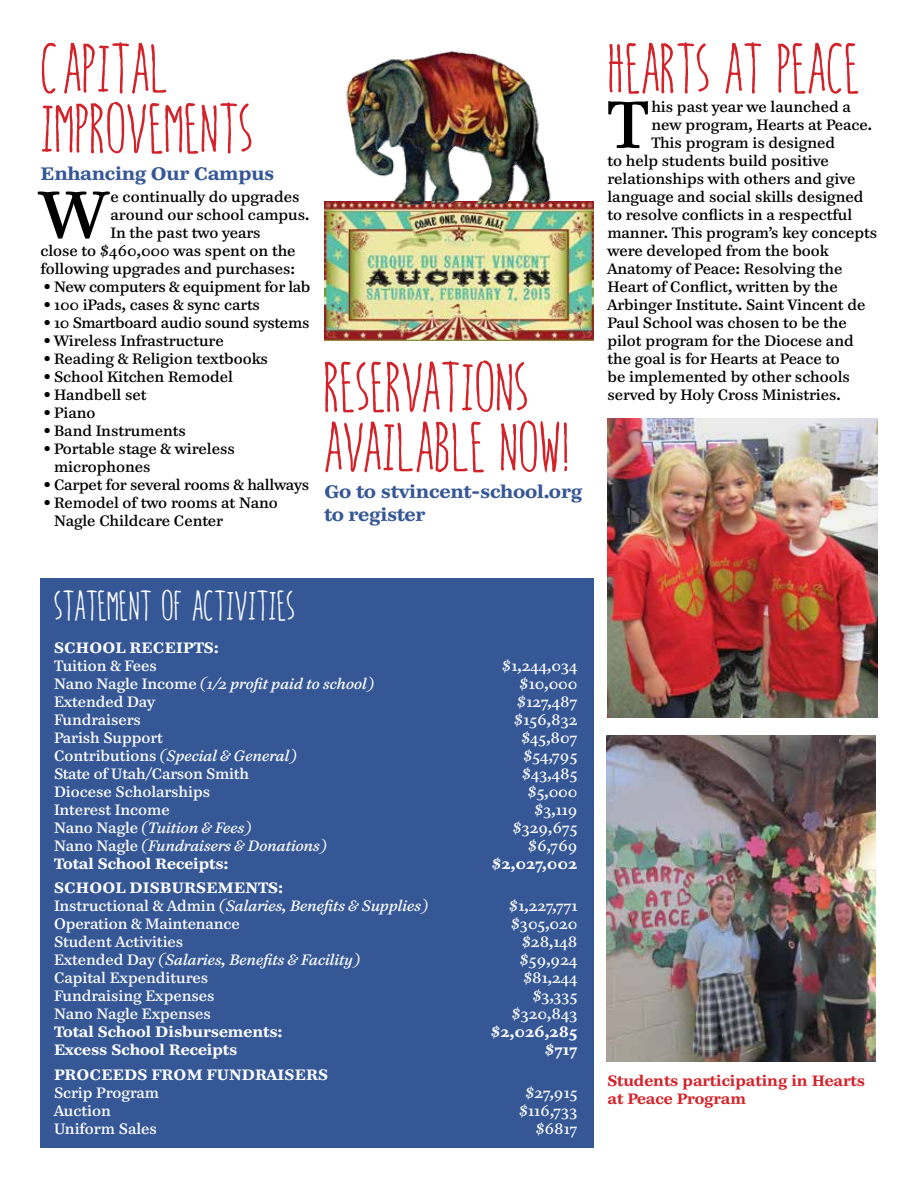
<style>
.page{position:relative;width:918px;height:1188px;background:#fff}
.page>*{position:absolute;margin:0;border:0;box-sizing:border-box;transform-origin:0 0}
.t1{font:66.45px "Paperback 9";color:#000}
.t2{font:60px/60px "hellogoodbye";letter-spacing:-.01em;color:#d2232a}
.t3{font:36px "hellogoodbye";letter-spacing:-.01em;color:#fff}
.t4{font:700 18px/22.5px "Paperback 6";letter-spacing:-.01em;color:#355795}
.t5{font:15px/18px "Paperback 9";color:#000}
.t6{font:15px "Paperback 9";color:#fff}
.t7{font:italic 15px/18px "Paperback 9";color:#fff}
.t8{font:700 15px "Paperback 9";color:#fff}
.t9{font:700 15px/18px "Paperback 9";color:#d2232a}
.s1{font-style:normal}
.s2{font-weight:700;font-style:normal}
</style>
<div class="page">
<div style="left:40px;top:578px;width:554px;height:570px;background:#355795"></div>
<img style="left:606px;top:736px;width:270px;height:326px">
<img style="left:608px;top:418px;width:270px;height:300px">
<img style="left:324px;top:201px;width:270px;height:139px">
<img style="left:337px;top:50px;width:223px;height:165px">
<h2 class="t2" style="left:40px;top:43px;width:215px">CAPITAL<br>IMPROVEMENTS</h2>
<p class="t4" style="left:40px;top:162px;width:235px">Enhancing Our Campus</p>
<h1 class="t1" style="left:40px;top:172px;width:68px">W</h1>
<p class="t5" style="left:111px;top:188px;width:190px">e continually do upgrades</p>
<p class="t5" style="left:111px;top:206px;width:200px">around our school campus.</p>
<p class="t5" style="left:111px;top:224px;width:151px">In the past two years</p>
<p class="t5" style="left:41px;top:242px;width:257px">close to $460,000 was spent on the</p>
<p class="t5" style="left:41px;top:260px;width:256px">following upgrades and purchases:</p>
<p class="t5" style="left:43px;top:278px;width:269px">• New computers &amp; equipment for lab</p>
<p class="t5" style="left:43px;top:296px;width:218px">• 100 iPads, cases &amp; sync carts</p>
<p class="t5" style="left:43px;top:314px;width:268px">• 10 Smartboard audio sound systems</p>
<p class="t5" style="left:43px;top:332px;width:182px">• Wireless Infrastructure</p>
<p class="t5" style="left:43px;top:350px;width:226px">• Reading &amp; Religion textbooks</p>
<p class="t5" style="left:43px;top:368px;width:191px">• School Kitchen Remodel</p>
<p class="t5" style="left:43px;top:386px;width:105px">• Handbell set</p>
<p class="t5" style="left:43px;top:404px;width:54px">• Piano</p>
<p class="t5" style="left:43px;top:422px;width:144px">• Band Instruments</p>
<p class="t5" style="left:54px;top:440px;width:182px;text-indent:-11px">• Portable stage &amp; wireless microphones</p>
<p class="t5" style="left:43px;top:476px;width:267px">• Carpet for several rooms &amp; hallways</p>
<p class="t5" style="left:54px;top:494px;width:225px;text-indent:-11px">• Remodel of two rooms at Nano<br>Nagle Childcare Center</p>
<h2 class="t2" style="left:324px;top:362px;width:250px">RESERVATIONS<br>AVAILABLE NOW!</h2>
<p class="t4" style="left:324px;top:480px;width:260px">Go to stvincent-school.org to register</p>
<h3 class="t3" style="left:54px;top:588px;width:243px">STATEMENT OF ACTIVITIES</h3>
<p class="t8" style="left:54px;top:638px;width:166px">SCHOOL RECEIPTS:</p>
<p class="t6" style="left:54px;top:656px;width:104px">Tuition &amp; Fees</p>
<p class="t6" style="left:502px;top:656px;width:77px">$1,244,034</p>
<p class="t7" style="left:54px;top:674px;width:322px"><span class="s1">Nano Nagle Income</span> (1/2 profit paid to school)</p>
<p class="t6" style="left:519px;top:674px;width:60px">$10,000</p>
<p class="t6" style="left:54px;top:692px;width:103px">Extended Day</p>
<p class="t6" style="left:517px;top:692px;width:62px">$127,487</p>
<p class="t6" style="left:54px;top:710px;width:88px">Fundraisers</p>
<p class="t6" style="left:514px;top:710px;width:65px">$156,832</p>
<p class="t6" style="left:54px;top:728px;width:110px">Parish Support</p>
<p class="t6" style="left:521px;top:728px;width:58px">$45,807</p>
<p class="t7" style="left:54px;top:746px;width:244px"><span class="s1">Contributions</span> (Special &amp; General)</p>
<p class="t6" style="left:523px;top:746px;width:56px">$54,795</p>
<p class="t6" style="left:54px;top:764px;width:197px">State of Utah/Carson Smith</p>
<p class="t6" style="left:522px;top:764px;width:57px">$43,485</p>
<p class="t6" style="left:54px;top:782px;width:158px">Diocese Scholarships</p>
<p class="t6" style="left:527px;top:782px;width:52px">$5,000</p>
<p class="t6" style="left:54px;top:800px;width:117px">Interest Income</p>
<p class="t6" style="left:534px;top:800px;width:45px">$3,119</p>
<p class="t7" style="left:54px;top:818px;width:199px"><span class="s1">Nano Nagle</span> (Tuition &amp; Fees)</p>
<p class="t6" style="left:512px;top:818px;width:67px">$329,675</p>
<p class="t7" style="left:54px;top:836px;width:274px"><span class="s1">Nano Nagle</span> (Fundraisers &amp; Donations)</p>
<p class="t6" style="left:528px;top:835px;width:51px">$6,769</p>
<p class="t8" style="left:54px;top:853px;width:176px">Total School Receipts:</p>
<p class="t8" style="left:492px;top:853px;width:87px">$2,027,002</p>
<p class="t7" style="left:54px;top:879px;width:376px"><span class="s2">SCHOOL DISBURSEMENTS:<br></span><span class="s1">Instructional &amp; Admin</span> (Salaries, Benefits &amp; Supplies)</p>
<p class="t6" style="left:509px;top:896px;width:70px">$1,227,771</p>
<p class="t6" style="left:54px;top:914px;width:187px">Operation &amp; Maintenance</p>
<p class="t6" style="left:511px;top:914px;width:68px">$305,020</p>
<p class="t6" style="left:54px;top:932px;width:131px">Student Activities</p>
<p class="t6" style="left:522px;top:932px;width:57px">$28,148</p>
<p class="t7" style="left:54px;top:951px;width:308px"><span class="s1">Extended Day</span> (Salaries, Benefits &amp; Facility)</p>
<p class="t6" style="left:520px;top:950px;width:59px">$59,924</p>
<p class="t6" style="left:54px;top:968px;width:156px">Capital Expenditures</p>
<p class="t6" style="left:523px;top:968px;width:56px">$81,244</p>
<p class="t6" style="left:54px;top:986px;width:162px">Fundraising Expenses</p>
<p class="t6" style="left:532px;top:986px;width:47px">$3,335</p>
<p class="t6" style="left:54px;top:1004px;width:158px">Nano Nagle Expenses</p>
<p class="t6" style="left:512px;top:1004px;width:68px">$320,843</p>
<p class="t8" style="left:54px;top:1022px;width:230px">Total School Disbursements:</p>
<p class="t8" style="left:490px;top:1022px;width:88px">$2,026,285</p>
<p class="t8" style="left:54px;top:1040px;width:185px">Excess School Receipts</p>
<p class="t8" style="left:545px;top:1040px;width:34px">$717</p>
<p class="t8" style="left:54px;top:1065px;width:276px">PROCEEDS FROM FUNDRAISERS</p>
<p class="t6" style="left:54px;top:1083px;width:107px">Scrip Program</p>
<p class="t6" style="left:525px;top:1083px;width:54px">$27,915</p>
<p class="t6" style="left:54px;top:1101px;width:58px">Auction</p>
<p class="t6" style="left:519px;top:1101px;width:60px">$116,733</p>
<p class="t6" style="left:54px;top:1119px;width:104px">Uniform Sales</p>
<p class="t6" style="left:535px;top:1119px;width:44px">$6817</p>
<h2 class="t2" style="left:608px;top:43px;width:255px">HEARTS AT PEACE</h2>
<h1 class="t1" style="left:608px;top:82px;width:43px">T</h1>
<p class="t5" style="left:651px;top:98px;width:201px">his past year we launched a</p>
<p class="t5" style="left:651px;top:116px;width:222px">new program, Hearts at Peace.</p>
<p class="t5" style="left:651px;top:134px;width:185px">This program is designed</p>
<p class="t5" style="left:607px;top:152px;width:223px">to help students build positive</p>
<p class="t5" style="left:607px;top:170px;width:250px">relationships with others and give</p>
<p class="t5" style="left:607px;top:188px;width:258px">language and social skills designed</p>
<p class="t5" style="left:607px;top:206px;width:246px">to resolve conflicts in a respectful</p>
<p class="t5" style="left:607px;top:224px;width:271px">manner. This program’s key concepts</p>
<p class="t5" style="left:607px;top:242px;width:223px">were developed from the book</p>
<p class="t5" style="left:607px;top:260px;width:236px">Anatomy of Peace: Resolving the</p>
<p class="t5" style="left:607px;top:278px;width:232px">Heart of Conflict, written by the</p>
<p class="t5" style="left:607px;top:296px;width:259px">Arbinger Institute. Saint Vincent de</p>
<p class="t5" style="left:607px;top:314px;width:241px">Paul School was chosen to be the</p>
<p class="t5" style="left:607px;top:332px;width:248px">pilot program for the Diocese and</p>
<p class="t5" style="left:607px;top:350px;width:234px">the goal is for Hearts at Peace to</p>
<p class="t5" style="left:607px;top:368px;width:244px">be implemented by other schools</p>
<p class="t5" style="left:607px;top:386px;width:235px">served by Holy Cross Ministries.</p>
<p class="t9" style="left:608px;top:1072px;width:259px">Students participating in Hearts at Peace Program</p>
</div>
